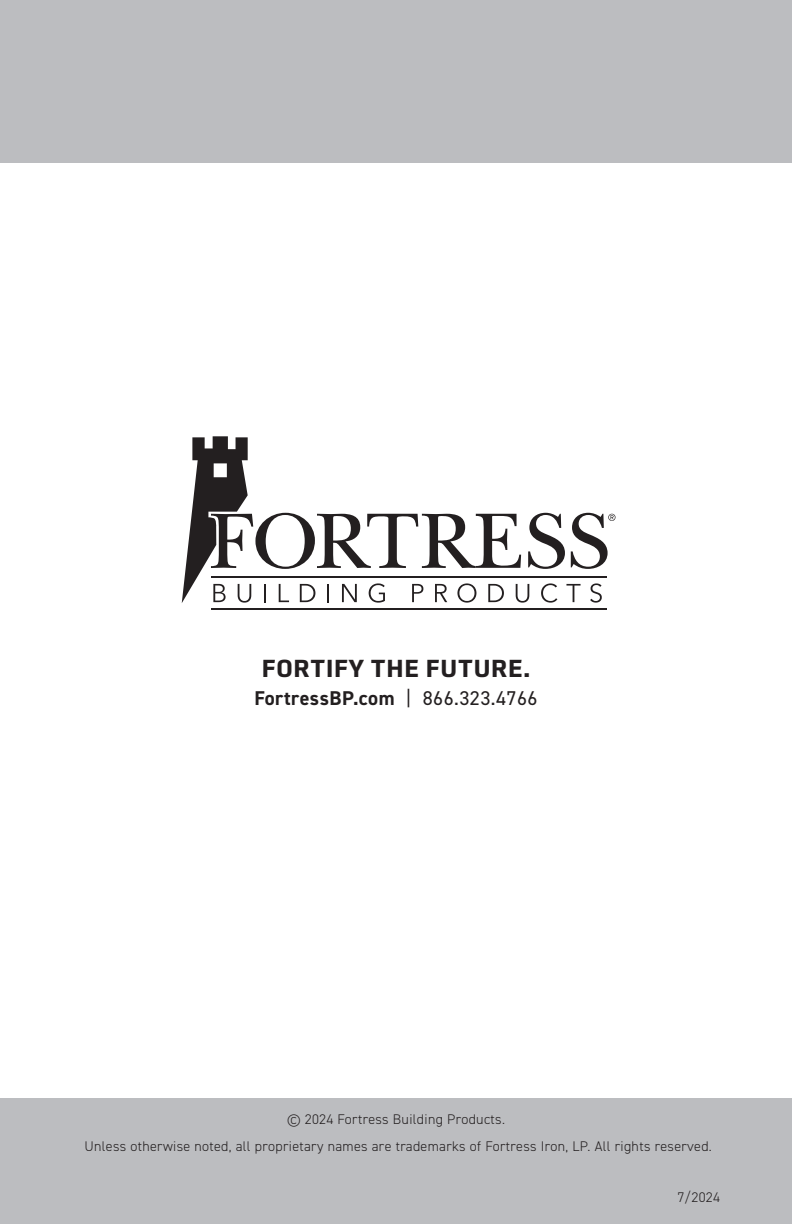
<style>
.page{position:relative;width:792px;height:1224px;background:#fff}
.page>*{position:absolute;margin:0;border:0;box-sizing:border-box;transform-origin:0 0}
.t1{font:700 24px "Utility Pro";letter-spacing:.035em;color:#231f20}
.t2{font:700 20px "DIN2014";letter-spacing:.025em;color:#231f20}
.t3{font:300 14px "DIN2014";letter-spacing:.025em;color:#231f20}
.s1{font-weight:400}
</style>
<div class="page">
<div style="left:0;top:1098px;width:792px;height:126px;background:#bcbdc0"></div>
<div style="left:0;top:0;width:792px;height:163px;background:#bcbdc0"></div>
<hr style="left:211px;top:609px;width:396px;height:1px;background:#231f20">
<svg style="left:182px;top:436px;width:433px;height:167px"></svg>
<p class="t1" style="left:262px;top:648px;width:270px">FORTIFY THE FUTURE.</p>
<p class="t2" style="left:254px;top:684px;width:285px">FortressBP.com <span class="s1">| 866.323.4766</span></p>
<p class="t3" style="left:287px;top:1111px;width:219px">© 2024 Fortress Building Products.</p>
<p class="t3" style="left:84px;top:1137px;width:629px">Unless otherwise noted, all proprietary names are trademarks of Fortress Iron, LP. All rights reserved.</p>
<p class="t3" style="left:677px;top:1188px;width:44px">7/2024</p>
</div>
